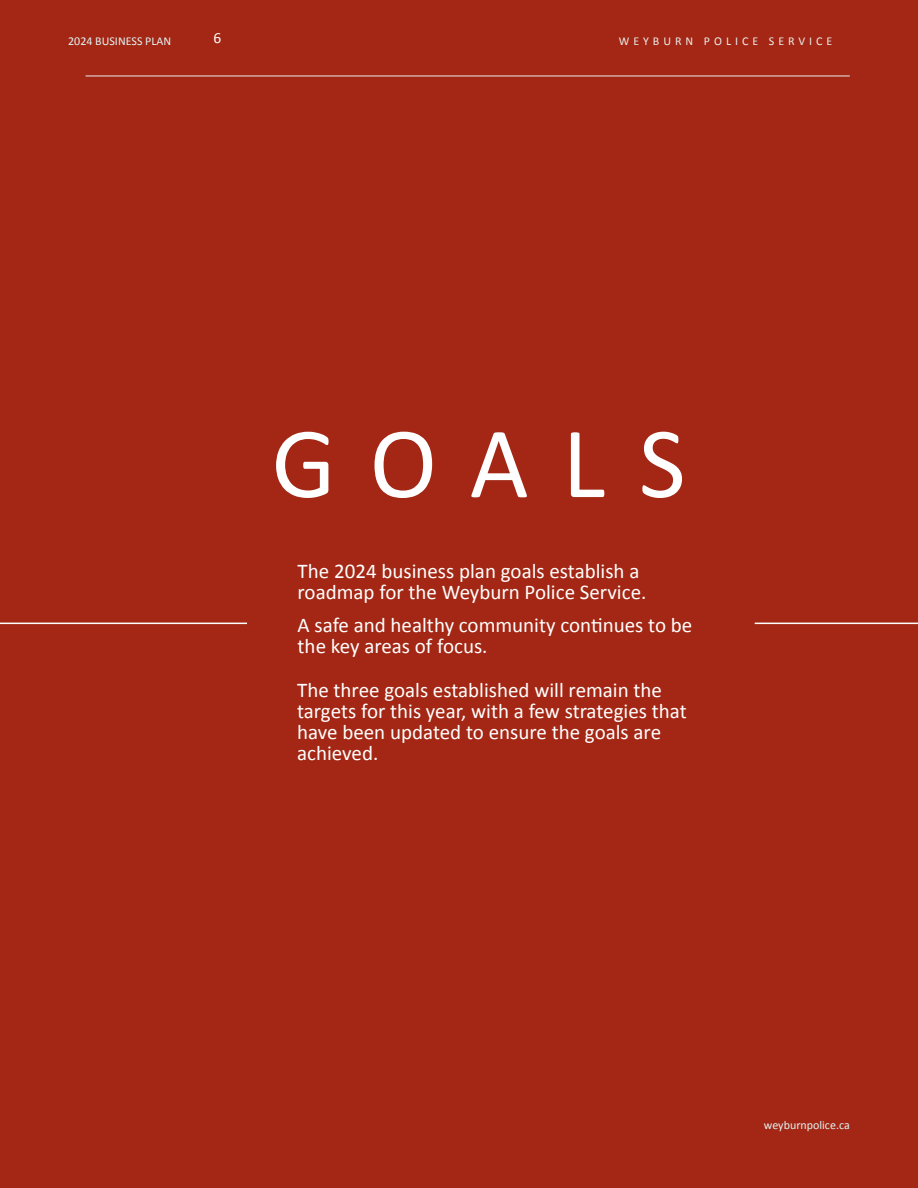
<style>
.page{position:relative;width:918px;height:1188px;background:#a32714}
.page>*{position:absolute;margin:0;border:0;box-sizing:border-box;transform-origin:0 0}
.t1{font:102px "Calibri";letter-spacing:.33em;color:#fff}
.t2{font:21px/21px "Calibri";color:#fff}
.t3{font:15.45px "Calibri";color:#fff}
.t4{font:12px "Calibri";color:#e1f3f4}
.t5{font:12px "Calibri";letter-spacing:.33em;color:#eceded}
</style>
<div class="page">
<hr style="left:0;top:623px;width:247px;height:1px;background:#fff">
<hr style="left:755px;top:623px;width:163px;height:1px;background:#fff">
<hr style="left:86px;top:76px;width:764px;height:1px;background:#eceded">
<p class="t4" style="left:68px;top:33px;width:104px">2024 BUSINESS PLAN</p>
<p class="t3" style="left:214px;top:27px;width:9px">6</p>
<p class="t5" style="left:619px;top:33px;width:215px">WEYBURN POLICE SERVICE</p>
<h1 class="t1" style="left:272px;top:392px;width:416px">GOALS</h1>
<p class="t2" style="left:298px;top:560px;width:350px">The 2024 business plan goals establish a roadmap for the Weyburn Police Service.</p>
<p class="t2" style="left:298px;top:614px;width:396px">A safe and healthy community continues to be the key areas of focus.</p>
<p class="t2" style="left:297px;top:678px;width:391px">The three goals established will remain the targets for this year, with a few strategies that have been updated to ensure the goals are achieved.</p>
<p class="t4" style="left:764px;top:1117px;width:87px">weyburnpolice.ca</p>
</div>
